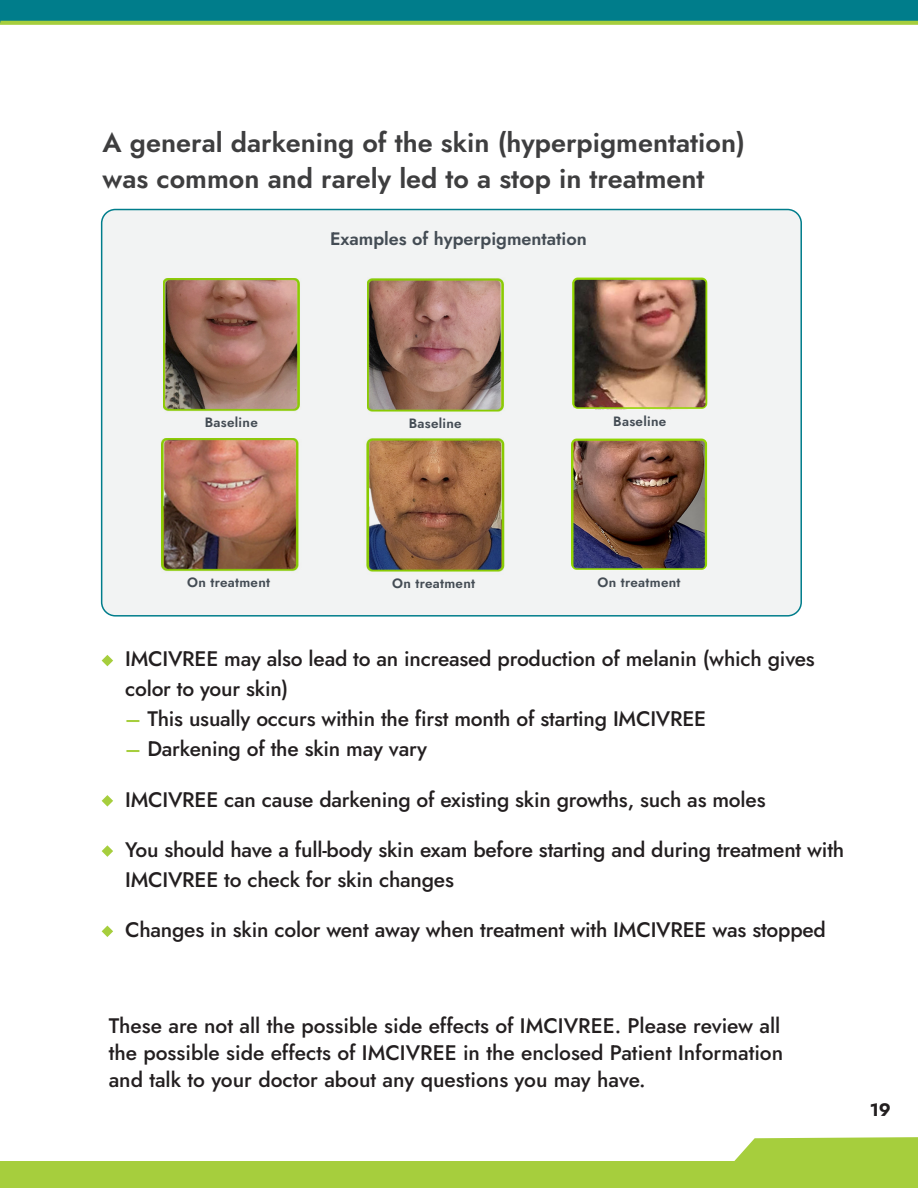
<style>
.page{position:relative;width:918px;height:1188px;background:#fff}
.page>*{position:absolute;margin:0;border:0;box-sizing:border-box;transform-origin:0 0}
.t1{font:600 27px/36px "Jost";color:#3e3e3f}
.t2{font:500 21px/30px "Jost";letter-spacing:-.01em;color:#231f20}
.t3{font:600 18px "Jost";color:#444c54}
.t4{font:700 18px "Jost";color:#231f20}
.t5{font:600 13.5px "Jost";letter-spacing:.02em;color:#444c54}
.s1{color:#a6ce3d}
</style>
<div class="page">
<svg style="left:1px;top:0;width:917px;height:25px;background:#1c8b7f"></svg>
<svg style="left:0;top:0;width:1px;height:25px"></svg>
<svg style="left:102px;top:655px;width:11px;height:11px"></svg>
<svg style="left:102px;top:795px;width:11px;height:12px"></svg>
<svg style="left:102px;top:845px;width:11px;height:12px"></svg>
<svg style="left:102px;top:926px;width:11px;height:11px"></svg>
<div style="left:102px;top:210px;width:699px;height:406px;background:#f2f3f3;border-radius:14px"></div>
<div style="left:101px;top:209px;width:701px;height:408px;border:2px solid #007d8b;border-radius:14px"></div>
<img style="left:163px;top:278px;width:137px;height:134px">
<img style="left:161px;top:439px;width:138px;height:133px">
<img style="left:367px;top:278px;width:137px;height:134px">
<img style="left:366px;top:438px;width:139px;height:134px">
<img style="left:571px;top:438px;width:137px;height:132px">
<img style="left:572px;top:277px;width:136px;height:133px">
<svg style="left:0;top:1137px;width:918px;height:51px;fill:#a6ce3d"></svg>
<p class="t1" style="left:103px;top:125px;width:644px">A general darkening of the skin (hyperpigmentation) was common and rarely led to a stop in treatment</p>
<p class="t3" style="left:330px;top:227px;width:258px">Examples of hyperpigmentation</p>
<p class="t5" style="left:205px;top:413px;width:55px">Baseline</p>
<p class="t5" style="left:409px;top:414px;width:55px">Baseline</p>
<p class="t5" style="left:613px;top:412px;width:55px">Baseline</p>
<p class="t5" style="left:187px;top:573px;width:84px">On treatment</p>
<p class="t5" style="left:392px;top:574px;width:84px">On treatment</p>
<p class="t5" style="left:598px;top:573px;width:84px">On treatment</p>
<p class="t2" style="left:125px;top:644px;width:691px">IMCIVREE may also lead to an increased production of melanin (which gives color to your skin)</p>
<p class="t2" style="left:125px;top:704px;width:583px"><span class="s1">–</span> This usually occurs within the first month of starting IMCIVREE</p>
<p class="t2" style="left:125px;top:734px;width:304px"><span class="s1">–</span> Darkening of the skin may vary</p>
<p class="t2" style="left:125px;top:784px;width:642px">IMCIVREE can cause darkening of existing skin growths, such as moles</p>
<p class="t2" style="left:125px;top:835px;width:721px">You should have a full-body skin exam before starting and during treatment with<br>IMCIVREE to check for skin changes</p>
<p class="t2" style="left:125px;top:915px;width:702px">Changes in skin color went away when treatment with IMCIVREE was stopped</p>
<p class="t2" style="left:109px;top:1012px;width:676px;line-height:27px">These are not all the possible side effects of IMCIVREE. Please review all the possible side effects of IMCIVREE in the enclosed Patient Information and talk to your doctor about any questions you may have.</p>
<p class="t4" style="left:870px;top:1097px;width:23px">19</p>
</div>
